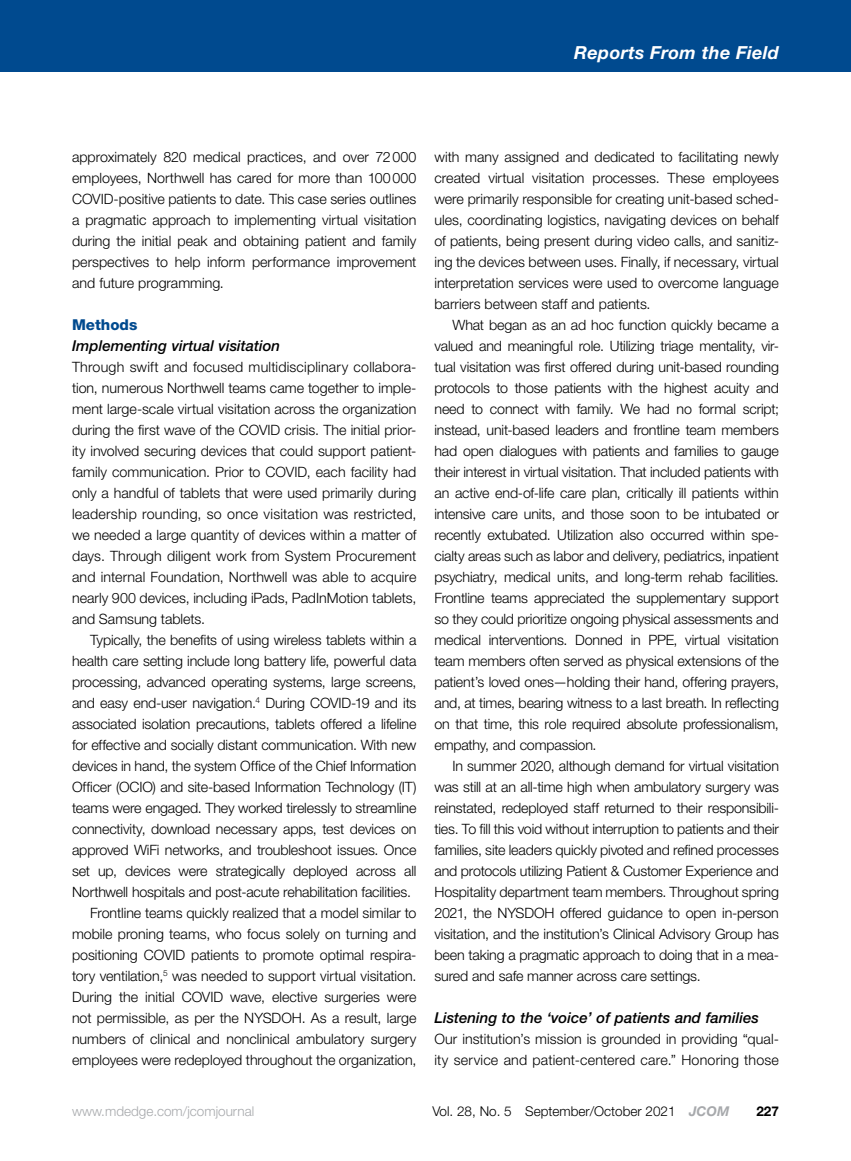
<style>
.page{position:relative;width:851px;height:1161px;background:#fff}
.page>*{position:absolute;margin:0;border:0;box-sizing:border-box;transform-origin:0 0}
.t1{font:italic 700 18px "Helvetica Neue LT Std";letter-spacing:.02em;color:#fff}
.sub2{font:italic 500 15px "Helvetica Neue LT Std";color:#000}
.sub1{font:800 15px "Helvetica Neue LT Std";color:#004a8f}
.body_indent{font:300 14.25px/21px "Helvetica Neue LT Std";letter-spacing:-.01em;color:#000;text-align:justify}
.body{font:300 14.25px/21px "Helvetica Neue LT Std";color:#000;text-align:justify}
.t2{font:300 13.5px "Helvetica Neue LT Std";color:#000}
.t3{font:300 13.5px "Helvetica Neue LT Std";color:#a7a9ac}
.t4{font:700 13.5px "Helvetica Neue LT Std";color:#000}
.s1{font-weight:700;font-style:italic;color:#a7a9ac}
</style>
<div class="page">
<div style="left:0;top:0;width:850px;height:72px;background:#004a8f"></div>
<p class="t1" style="left:574px;top:41px;width:206px">Reports From the Field</p>
<p class="body_indent" style="left:72px;top:146px;width:346px">approximately 820 medical practices, and over 72000 employees, Northwell has cared for more than 100000<br>COVID-positive patients to date. This case series outlines a pragmatic approach to implementing virtual visitation during the initial peak and obtaining patient and family perspectives to help inform performance improvement and future programming.</p>
<p class="sub1" style="left:72px;top:316px;width:67px">Methods</p>
<p class="sub2" style="left:72px;top:337px;width:210px">Implementing virtual visitation</p>
<p class="body" style="left:72px;top:356px;width:346px">Through swift and focused multidisciplinary collabora&shy;tion, numerous Northwell teams came together to imple&shy;ment large-scale virtual visitation across the organization during the first wave of the COVID crisis. The initial prior&shy;ity involved securing devices that could support patient&shy;family communication. Prior to COVID, each facility had only a handful of tablets that were used primarily during leadership rounding, so once visitation was restricted, we needed a large quantity of devices within a matter of days. Through diligent work from System Procurement and internal Foundation, Northwell was able to acquire nearly 900 devices, including iPads, PadInMotion tablets, and Samsung tablets.</p>
<p class="body_indent" style="left:72px;top:629px;width:346px;text-indent:18px">Typically, the benefits of using wireless tablets within a health care setting include long battery life, powerful data processing, advanced operating systems, large screens, and easy end-user navigation.<sup>4</sup> During COVID-19 and its associated isolation precautions, tablets offered a lifeline for effective and socially distant communication. With new devices in hand, the system Office of the Chief Information Officer (OCIO) and site-based Information Technology (IT) teams were engaged. They worked tirelessly to streamline connectivity, download necessary apps, test devices on approved WiFi networks, and troubleshoot issues. Once set up, devices were strategically deployed across all Northwell hospitals and post-acute rehabilitation facilities.</p>
<p class="body_indent" style="left:72px;top:902px;width:346px;text-indent:18px">Frontline teams quickly realized that a model similar to mobile proning teams, who focus solely on turning and positioning COVID patients to promote optimal respira&shy;tory ventilation,<sup>5</sup> was needed to support virtual visitation.<br>During the initial COVID wave, elective surgeries were not permissible, as per the NYSDOH. As a result, large numbers of clinical and nonclinical ambulatory surgery employees were redeployed throughout the organization,</p>
<p class="body_indent" style="left:434px;top:146px;width:346px">with many assigned and dedicated to facilitating newly created virtual visitation processes. These employees were primarily responsible for creating unit-based sched&shy;ules, coordinating logistics, navigating devices on behalf of patients, being present during video calls, and sanitiz&shy;ing the devices between uses. Finally, if necessary, virtual interpretation services were used to overcome language barriers between staff and patients.</p>
<p class="body_indent" style="left:434px;top:314px;width:346px;text-indent:18px">What began as an ad hoc function quickly became a valued and meaningful role. Utilizing triage mentality, vir&shy;tual visitation was first offered during unit-based rounding protocols to those patients with the highest acuity and need to connect with family. We had no formal script; instead, unit-based leaders and frontline team members had open dialogues with patients and families to gauge their interest in virtual visitation. That included patients with an active end-of-life care plan, critically ill patients within intensive care units, and those soon to be intubated or recently extubated. Utilization also occurred within spe&shy;cialty areas such as labor and delivery, pediatrics, inpatient psychiatry, medical units, and long-term rehab facilities.<br>Frontline teams appreciated the supplementary support so they could prioritize ongoing physical assessments and medical interventions. Donned in PPE, virtual visitation team members often served as physical extensions of the patient’s loved ones—holding their hand, offering prayers, and, at times, bearing witness to a last breath. In reflecting on that time, this role required absolute professionalism, empathy, and compassion.</p>
<p class="body_indent" style="left:434px;top:755px;width:346px;text-indent:18px">In summer 2020, although demand for virtual visitation was still at an all-time high when ambulatory surgery was reinstated, redeployed staff returned to their responsibili&shy;ties. To fill this void without interruption to patients and their families, site leaders quickly pivoted and refined processes and protocols utilizing Patient &amp; Customer Experience and Hospitality department team members. Throughout spring 2021, the NYSDOH offered guidance to open in-person visitation, and the institution’s Clinical Advisory Group has been taking a pragmatic approach to doing that in a mea&shy;sured and safe manner across care settings.</p>
<p class="sub2" style="left:434px;top:1009px;width:326px">Listening to the ‘voice’ of patients and families</p>
<p class="body" style="left:434px;top:1028px;width:346px">Our institution’s mission is grounded in providing “qual&shy;ity service and patient-centered care.” Honoring those</p>
<p class="t3" style="left:72px;top:1103px;width:184px">www.mdedge.com/jcomjournal</p>
<p class="t2" style="left:432px;top:1103px;width:298px">Vol. 28, No. 5 September/October 2021 <span class="s1">JCOM</span></p>
<p class="t4" style="left:756px;top:1103px;width:24px">227</p>
</div>
